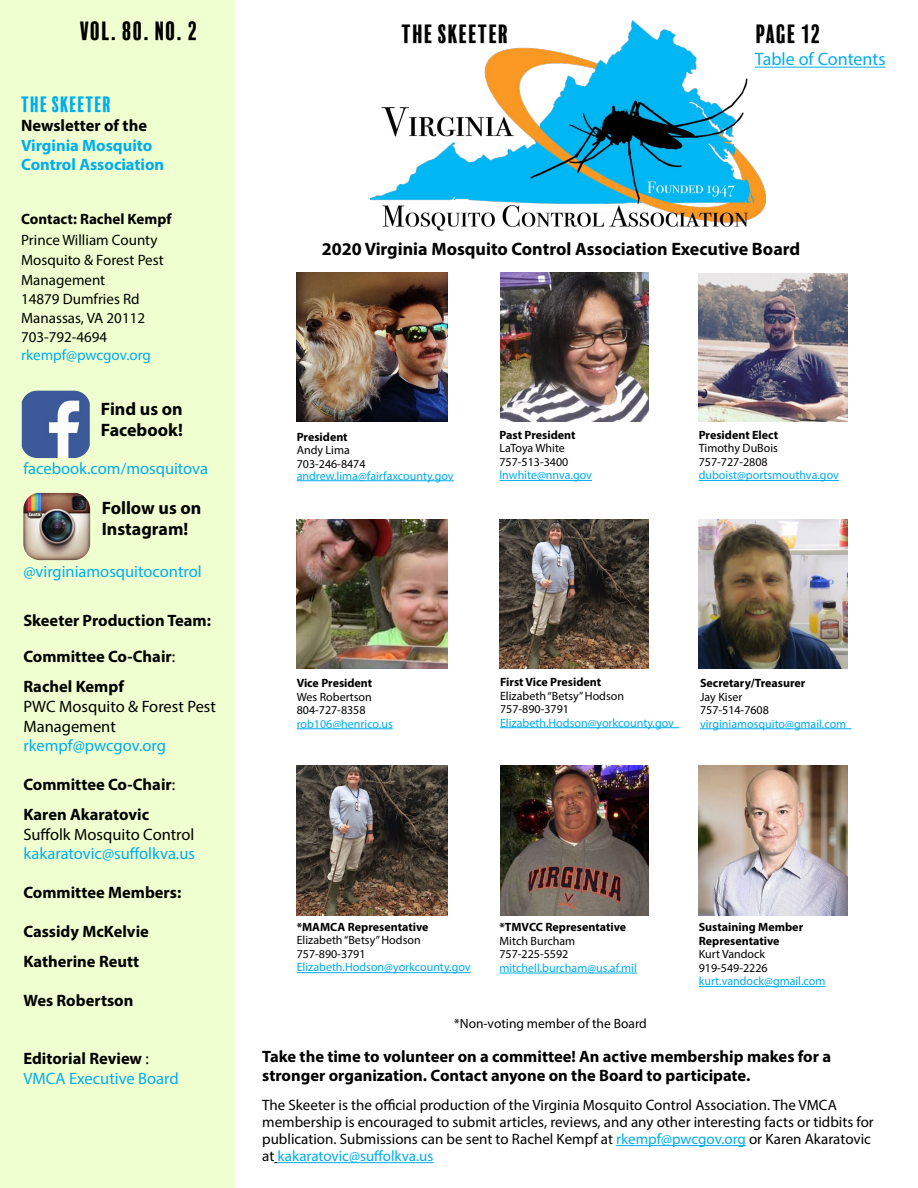
<style>
.page{position:relative;width:918px;height:1188px;background:#fff}
.page>*{position:absolute;margin:0;border:0;box-sizing:border-box;transform-origin:0 0}
.t1{font:24.3px "Balboa Plus Fill";color:#000}
.t2{font:20.4px "Balboa Plus Fill";color:#00adef}
.t3{font:700 18px/21px "Myriad Pro";color:#000}
.t4{font:18px "Myriad Pro";color:#00adef}
.t5{font:700 16.5px/30px "Myriad Pro";color:#000}
.t6{font:16.5px/19.5px "Myriad Pro";color:#00adef}
.t7{font:16.5px/20.2px "Myriad Pro";color:#000}
.t8{font:700 16.5px/19.5px "Myriad Pro";color:#00adef}
.t9{font:15px/17.1px "Myriad Pro";color:#000}
.t10{font:700 15px "Myriad Pro";color:#000}
.t11{font:15px "Myriad Pro";color:#00adef}
.t12{font:13.5px "Myriad Pro";color:#000}
.t13{font:12px/13.5px "Myriad Pro";color:#000}
.t14{font:12px "Myriad Pro";color:#00adef}
.t15{font:700 12px/13.5px "Myriad Pro";color:#000}
.s1{font-weight:400}
.s2{font-weight:700;color:#000}
.s3{color:#000}
.s4{color:#00adef}
</style>
<div class="page">
<div style="left:0;top:0;width:234px;height:1188px;background:#f0ffcf"></div>
<img style="left:22px;top:391px;width:68px;height:67px">
<img style="left:23px;top:493px;width:67px;height:67px">
<img style="left:371px;top:20px;width:395px;height:211px">
<img style="left:500px;top:273px;width:149px;height:149px">
<img style="left:297px;top:273px;width:150px;height:149px">
<img style="left:699px;top:273px;width:149px;height:148px">
<img style="left:297px;top:765px;width:150px;height:150px">
<img style="left:699px;top:765px;width:149px;height:150px">
<img style="left:500px;top:520px;width:148px;height:148px">
<img style="left:297px;top:520px;width:150px;height:148px">
<img style="left:699px;top:520px;width:149px;height:148px">
<img style="left:500px;top:765px;width:149px;height:150px">
<hr style="left:297px;top:480px;width:157px;height:1px;background:#00adef">
<hr style="left:297px;top:728px;width:96px;height:1px;background:#00adef">
<hr style="left:297px;top:972px;width:174px;height:1px;background:#00adef">
<hr style="left:500px;top:480px;width:92px;height:1px;background:#00adef">
<hr style="left:500px;top:727px;width:179px;height:1px;background:#00adef">
<hr style="left:500px;top:973px;width:137px;height:1px;background:#00adef">
<hr style="left:699px;top:480px;width:140px;height:1px;background:#00adef">
<hr style="left:700px;top:728px;width:151px;height:1px;background:#00adef">
<hr style="left:699px;top:986px;width:126px;height:1px;background:#00adef">
<hr style="left:616px;top:1145px;width:130px;height:1px;background:#00adef">
<hr style="left:278px;top:1162px;width:156px;height:1px;background:#00adef">
<hr style="left:755px;top:67px;width:131px;height:1px;background:#00adef">
<h1 class="t1" style="left:80px;top:17px;width:120px">VOL. 80. NO. 2</h1>
<h2 class="t2" style="left:21px;top:93px;width:92px">THE SKEETER</h2>
<p class="t5" style="left:21px;top:110px;width:127px">Newsletter of the</p>
<p class="t8" style="left:21px;top:135px;width:145px">Virginia Mosquito<br>Control Association</p>
<p class="t10" style="left:21px;top:209px;width:152px">Contact: Rachel Kempf</p>
<p class="t9" style="left:21px;top:229px;width:144px;line-height:20.2px">Prince William County<br>Mosquito &amp; Forest Pest<br>Management</p>
<p class="t9" style="left:21px;top:289px;width:125px;line-height:18.8px">14879 Dumfries Rd<br>Manassas, VA 20112<br>703-792-4694</p>
<p class="t11" style="left:21px;top:346px;width:131px">rkempf@pwcgov.org</p>
<p class="t3" style="left:101px;top:398px;width:83px">Find us on<br>Facebook!</p>
<p class="t6" style="left:23px;top:458px;width:186px">facebook.com/mosquitova</p>
<p class="t3" style="left:102px;top:497px;width:101px">Follow us on<br>Instagram!</p>
<p class="t6" style="left:23px;top:561px;width:180px">@virginiamosquitocontrol</p>
<p class="t5" style="left:23px;top:602px;width:189px;line-height:36px">Skeeter Production Team:<br>Committee Co-Chair<span class="s1">:</span></p>
<p class="t5" style="left:23px;top:671px;width:102px">Rachel Kempf</p>
<p class="t7" style="left:23px;top:696px;width:194px">PWC Mosquito &amp; Forest Pest<br>Management</p>
<p class="t6" style="left:23px;top:735px;width:144px">rkempf@pwcgov.org</p>
<p class="t5" style="left:23px;top:769px;width:153px">Committee Co-Chair<span class="s1">:<br></span>Karen Akaratovic</p>
<p class="t7" style="left:23px;top:824px;width:173px">Suffolk Mosquito Control</p>
<p class="t6" style="left:23px;top:843px;width:173px">kakaratovic@suffolkva.us</p>
<p class="t5" style="left:23px;top:877px;width:159px">Committee Members:</p>
<p class="t5" style="left:23px;top:916px;width:127px">Cassidy McKelvie<br>Katherine Reutt</p>
<p class="t5" style="left:23px;top:985px;width:112px">Wes Robertson</p>
<p class="t6" style="left:23px;top:1049px;width:157px"><span class="s2">Editorial Review</span> <span class="s3">:<br></span>VMCA Executive Board</p>
<h1 class="t1" style="left:402px;top:21px;width:109px">THE SKEETER</h1>
<h1 class="t1" style="left:756px;top:21px;width:67px">PAGE 12</h1>
<p class="t4" style="left:755px;top:48px;width:132px">Table of Contents</p>
<p class="t3" style="left:322px;top:238px;width:480px">2020 Virginia Mosquito Control Association Executive Board</p>
<p class="t15" style="left:297px;top:429px;width:53px">President</p>
<p class="t13" style="left:297px;top:443px;width:70px">Andy Lima<br>703-246-8474</p>
<p class="t14" style="left:297px;top:468px;width:159px">andrew.lima@fairfaxcounty.gov</p>
<p class="t15" style="left:500px;top:428px;width:78px">Past President</p>
<p class="t13" style="left:500px;top:441px;width:70px">LaToya White<br>757-513-3400</p>
<p class="t14" style="left:500px;top:468px;width:94px">lnwhite@nnva.gov</p>
<p class="t15" style="left:699px;top:428px;width:81px">President Elect</p>
<p class="t13" style="left:699px;top:441px;width:81px">Timothy DuBois<br>757-727-2808</p>
<p class="t14" style="left:699px;top:468px;width:142px">duboist@portsmouthva.gov</p>
<p class="t15" style="left:297px;top:676px;width:77px">Vice President</p>
<p class="t13" style="left:297px;top:690px;width:77px">Wes Robertson<br>804-727-8358</p>
<p class="t14" style="left:297px;top:716px;width:98px">rob106@henrico.us</p>
<p class="t15" style="left:500px;top:675px;width:103px">First Vice President</p>
<p class="t13" style="left:500px;top:689px;width:125px">Elizabeth “Betsy” Hodson<br>757-890-3791</p>
<p class="t14" style="left:500px;top:715px;width:176px">Elizabeth.Hodson@yorkcounty.gov</p>
<p class="t15" style="left:700px;top:676px;width:107px">Secretary/Treasurer</p>
<p class="t13" style="left:700px;top:690px;width:70px">Jay Kiser<br>757-514-7608</p>
<p class="t14" style="left:700px;top:716px;width:148px">virginiamosquito@gmail.com</p>
<p class="t15" style="left:297px;top:920px;width:133px">*MAMCA Representative</p>
<p class="t13" style="left:297px;top:933px;width:125px">Elizabeth “Betsy” Hodson<br>757-890-3791</p>
<p class="t14" style="left:297px;top:960px;width:176px">Elizabeth.Hodson@yorkcounty.gov</p>
<p class="t15" style="left:500px;top:920px;width:128px">*TMVCC Representative</p>
<p class="t13" style="left:500px;top:934px;width:77px">Mitch Burcham<br>757-225-5592</p>
<p class="t14" style="left:500px;top:960px;width:139px">mitchell.burcham@us.af.mil</p>
<p class="t15" style="left:699px;top:920px;width:106px">Sustaining Member<br>Representative</p>
<p class="t13" style="left:699px;top:947px;width:70px">Kurt Vandock<br>919-549-2226</p>
<p class="t14" style="left:699px;top:974px;width:128px">kurt.vandock@gmail.com</p>
<p class="t12" style="left:454px;top:1015px;width:194px">*Non-voting member of the Board</p>
<p class="t5" style="left:262px;top:1047px;width:570px;line-height:18.8px">Take the time to volunteer on a committee! An active membership makes for a stronger organization. Contact anyone on the Board to participate.</p>
<p class="t9" style="left:262px;top:1096px;width:613px">The Skeeter is the official production of the Virginia Mosquito Control Association. The VMCA membership is encouraged to submit articles, reviews, and any other interesting facts or tidbits for publication. Submissions can be sent to Rachel Kempf at <span class="s4">rkempf@pwcgov.org</span> or Karen Akaratovic at <span class="s4">kakaratovic@suffolkva.us</span></p>
</div>
